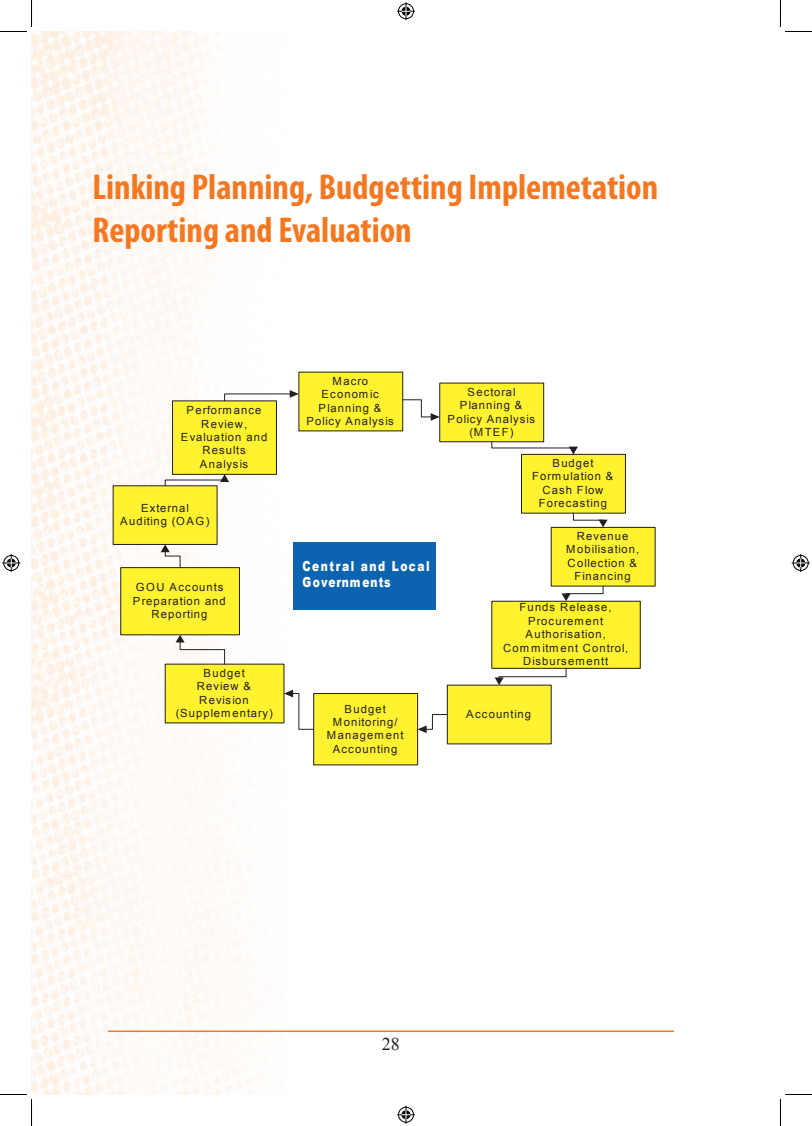
<style>
.page{position:relative;width:812px;height:1126px;background:#fff}
.page>*{position:absolute;margin:0;border:0;box-sizing:border-box;transform-origin:0 0}
.t1{font:700 condensed 36px/43.2px "Myriad Pro";color:#f47821}
.t2{font:18px "Times New Roman";color:#231f20}
.t3{font:900 13.8px/16.6px "Arial";letter-spacing:.14em;color:#fff;scale:.77 1}
.t4{font:11.25px/13.4px "Arial";letter-spacing:.095em;color:#231f20;text-align:center}
</style>
<div class="page">
<img style="left:32px;top:32px;width:254px;height:1062px">
<hr style="left:108px;top:1031px;width:566px;height:1px;background:#f47821">
<div style="left:299px;top:372px;width:103px;height:59px;background:#fff22f"></div>
<div style="left:439px;top:383px;width:104px;height:59px;background:#fff22f"></div>
<div style="left:439px;top:383px;width:104px;height:59px;border:1px solid #231f20"></div>
<div style="left:521px;top:454px;width:104px;height:59px;background:#fff22f"></div>
<div style="left:521px;top:454px;width:104px;height:59px;border:1px solid #231f20"></div>
<div style="left:551px;top:527px;width:104px;height:59px;background:#fff22f"></div>
<div style="left:551px;top:527px;width:104px;height:59px;border:1px solid #231f20"></div>
<div style="left:491px;top:601px;width:149px;height:67px;background:#fff22f"></div>
<div style="left:491px;top:601px;width:149px;height:68px;border:1px solid #231f20"></div>
<div style="left:447px;top:685px;width:104px;height:59px;background:#fff22f"></div>
<div style="left:313px;top:694px;width:104px;height:71px;background:#fff22f"></div>
<div style="left:313px;top:693px;width:104px;height:72px;border:1px solid #231f20"></div>
<div style="left:165px;top:664px;width:119px;height:59px;background:#fff22f"></div>
<div style="left:121px;top:568px;width:118px;height:67px;background:#fff22f"></div>
<div style="left:120px;top:567px;width:119px;height:68px;border:1px solid #231f20"></div>
<div style="left:113px;top:486px;width:104px;height:58px;background:#fff22f"></div>
<div style="left:172px;top:401px;width:104px;height:73px;background:#fff22f"></div>
<div style="left:172px;top:401px;width:104px;height:74px;border:1px solid #231f20"></div>
<svg style="left:402px;top:399px;width:37px;height:22px"></svg>
<svg style="left:491px;top:441px;width:86px;height:14px"></svg>
<svg style="left:573px;top:513px;width:34px;height:14px"></svg>
<svg style="left:561px;top:586px;width:42px;height:15px"></svg>
<svg style="left:494px;top:668px;width:72px;height:17px"></svg>
<svg style="left:417px;top:714px;width:30px;height:19px"></svg>
<svg style="left:284px;top:690px;width:30px;height:40px"></svg>
<svg style="left:175px;top:635px;width:50px;height:29px"></svg>
<svg style="left:161px;top:544px;width:19px;height:24px"></svg>
<svg style="left:165px;top:474px;width:64px;height:12px"></svg>
<svg style="left:224px;top:390px;width:75px;height:11px"></svg>
<div style="left:293px;top:542px;width:142px;height:68px;background:#0c64b1"></div>
<svg style="left:0;top:0;width:32px;height:32px"></svg>
<svg style="left:0;top:1094px;width:32px;height:32px"></svg>
<svg style="left:780px;top:0;width:31px;height:32px"></svg>
<svg style="left:780px;top:1094px;width:31px;height:32px"></svg>
<svg style="left:397px;top:2px;width:18px;height:18px"></svg>
<svg style="left:397px;top:1106px;width:18px;height:18px"></svg>
<svg style="left:2px;top:554px;width:18px;height:18px"></svg>
<svg style="left:791px;top:554px;width:18px;height:18px"></svg>
<h1 class="t1" style="left:92px;top:164px;width:567px">Linking Planning, Budgetting Implemetation<br>Reporting and Evaluation</h1>
<p class="t4" style="left:181px;top:404px;width:88px">Performance<br>Review,<br>Evaluation and<br>Results<br>Analysis</p>
<p class="t4" style="left:120px;top:501px;width:91px">External<br>Auditing (OAG)</p>
<p class="t4" style="left:133px;top:581px;width:94px">GOU Accounts<br>Preparation and<br>Reporting</p>
<p class="t4" style="left:176px;top:666px;width:99px">Budget<br>Review &amp;<br>Revision (Supplementary)</p>
<p class="t4" style="left:306px;top:374px;width:89px">Macro<br>Economic<br>Planning &amp;<br>Policy Analysis</p>
<p class="t4" style="left:447px;top:385px;width:89px">Sectoral<br>Planning &amp;<br>Policy Analysis (MTEF)</p>
<p class="t4" style="left:532px;top:456px;width:83px">Budget<br>Formulation &amp;<br>Cash Flow<br>Forecasting</p>
<p class="t4" style="left:566px;top:529px;width:74px">Revenue<br>Mobilisation,<br>Collection &amp;<br>Financing</p>
<p class="t4" style="left:503px;top:601px;width:127px">Funds Release,<br>Procurement<br>Authorisation,<br>Commitment Control,<br>Disbursementt</p>
<p class="t3" style="left:302px;top:557px;width:167px">Central and Local<br>Governments</p>
<p class="t4" style="left:327px;top:702px;width:78px">Budget<br>Monitoring/<br>Management<br>Accounting</p>
<p class="t4" style="left:466px;top:707px;width:66px">Accounting</p>
<h2 class="t2" style="left:381px;top:1032px;width:10px">28</h2>
</div>
